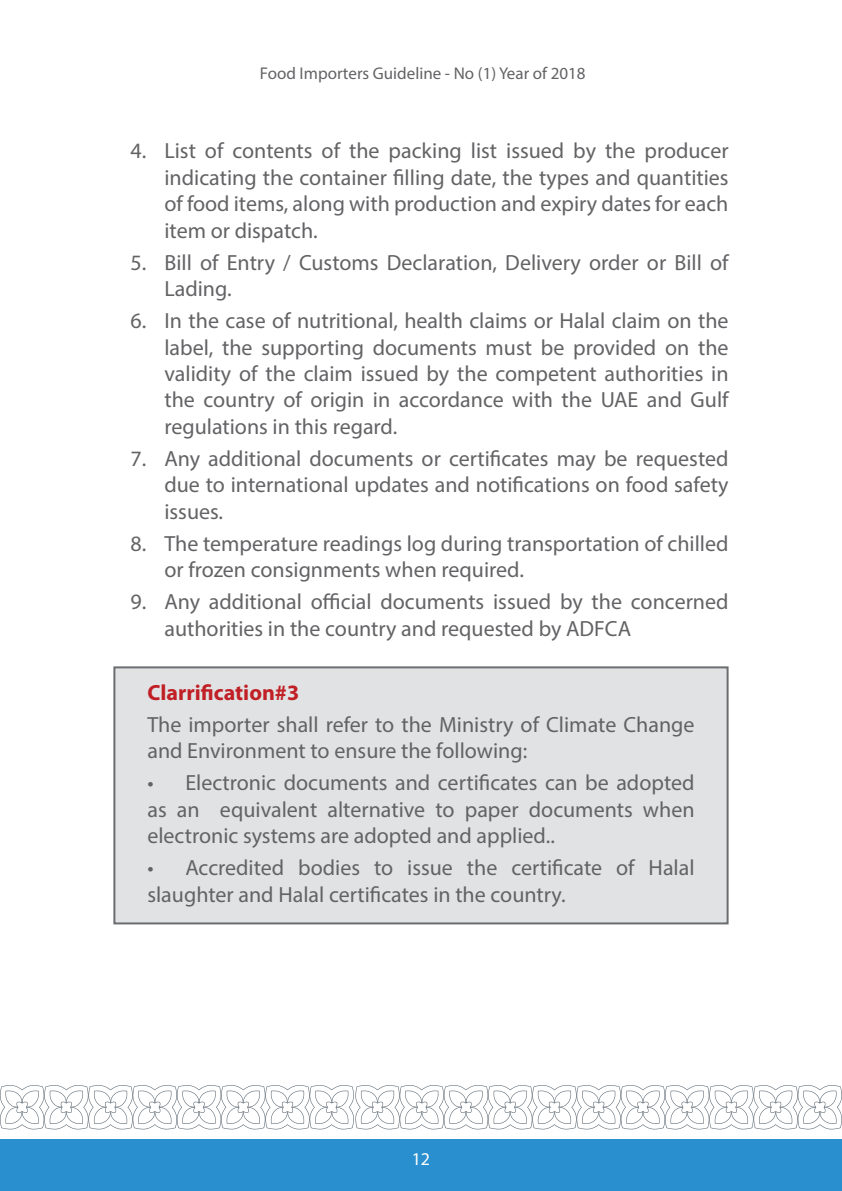
<style>
.page{position:relative;width:842px;height:1191px;background:#fff}
.page>*{position:absolute;margin:0;border:0;box-sizing:border-box;transform-origin:0 0}
.t1{font:22px/26.4px "Myriad Pro";color:#636366}
.t2{font:700 22px "Myriad Pro";color:#c02025}
.t3{font:18px "Myriad Pro";color:#fff}
.t4{font:17px "Myriad Pro";color:#636366}
</style>
<div class="page">
<svg style="left:0;top:1085px;width:842px;height:44px"></svg>
<div style="left:0;top:1139px;width:842px;height:52px;background:#298fce"></div>
<div style="left:113px;top:666px;width:616px;height:258px;background:#e1e2e4;border:2px solid #6c6d70"></div>
<p class="t4" style="left:260px;top:63px;width:327px">Food Importers Guideline - No (1) Year of 2018</p>
<p class="t1" style="left:164px;top:137px;width:566px;text-align:justify;text-indent:-34px">4. List of contents of the packing list issued by the producer indicating the container filling date, the types and quantities of food items, along with production and expiry dates for each item or dispatch.</p>
<p class="t1" style="left:164px;top:249px;width:566px;text-indent:-34px">5. Bill of Entry / Customs Declaration, Delivery order or Bill of<br>Lading.</p>
<p class="t1" style="left:164px;top:307px;width:566px;text-align:justify;text-indent:-34px">6. In the case of nutritional, health claims or Halal claim on the label, the supporting documents must be provided on the validity of the claim issued by the competent authorities in the country of origin in accordance with the UAE and Gulf regulations in this regard.</p>
<p class="t1" style="left:164px;top:445px;width:566px;text-align:justify;text-indent:-34px">7. Any additional documents or certificates may be requested due to international updates and notifications on food safety issues.</p>
<p class="t1" style="left:164px;top:530px;width:566px;text-indent:-34px">8. The temperature readings log during transportation of chilled or frozen consignments when required.</p>
<p class="t1" style="left:164px;top:588px;width:566px;text-indent:-34px">9. Any additional official documents issued by the concerned authorities in the country and requested by ADFCA</p>
<p class="t2" style="left:147px;top:678px;width:153px">Clarrification#3</p>
<p class="t1" style="left:147px;top:711px;width:549px">The importer shall refer to the Ministry of Climate Change and Environment to ensure the following:</p>
<p class="t1" style="left:147px;top:769px;width:549px;text-align:justify">• Electronic documents and certificates can be adopted as an equivalent alternative to paper documents when electronic systems are adopted and applied..</p>
<p class="t1" style="left:147px;top:854px;width:549px">• Accredited bodies to issue the certificate of Halal slaughter and Halal certificates in the country.</p>
<p class="t3" style="left:412px;top:1148px;width:20px">12</p>
</div>
